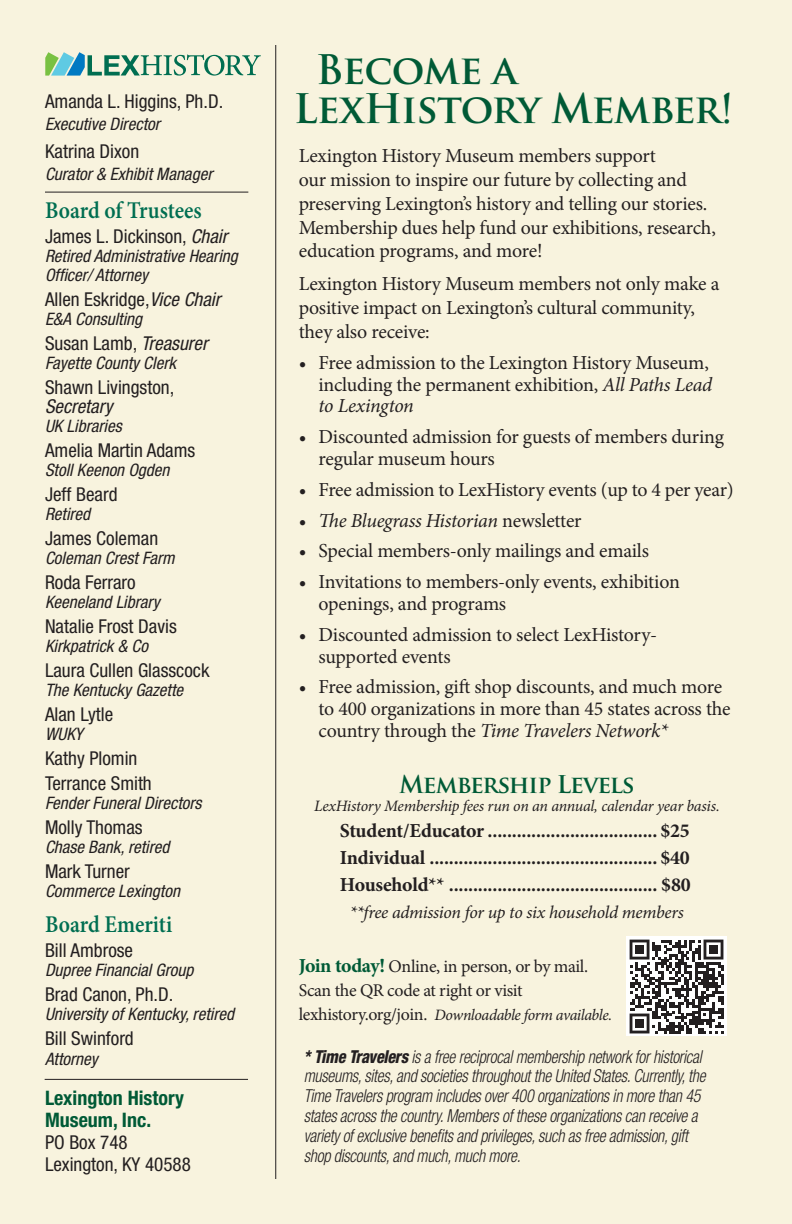
<style>
.page{position:relative;width:792px;height:1224px;background:#f8f3de}
.page>*{position:absolute;margin:0;border:0;box-sizing:border-box;transform-origin:0 0}
.t1{font:700 39.8px/39.6px "Trajan Pro";letter-spacing:-.02em;color:#005a36}
.t2{font:600 24px "Minion Pro";color:#006e51;scale:.9 1}
.t3{font:700 23.8px "Trajan Pro";letter-spacing:-.04em;color:#005a36}
.t4{font:700 condensed 20px/22px "Helvetica Neue LT Std";color:#005a36}
.t5{font:19.8px/21.8px "Minion Pro";letter-spacing:-.015em;color:#231f20}
.t6{font:700 19.8px/27px "Minion Pro";letter-spacing:-.02em;color:#231f20;text-align:justify}
.t7{font:italic 19.8px "Minion Pro";letter-spacing:-.02em;color:#231f20}
.t8{font:condensed 19.2px/24.8px "Helvetica Neue LT Std";color:#231f20}
.t9{font:italic condensed 19.2px "Helvetica Neue LT Std";color:#231f20}
.t10{font:italic 300 condensed 17.8px/19.8px "Helvetica Neue LT Std";letter-spacing:-.015em;color:#231f20;scale:.9 1}
.t11{font:17.8px/23.8px "Minion Pro";letter-spacing:-.02em;color:#231f20}
.t12{font:italic 17.8px "Minion Pro";letter-spacing:-.015em;color:#231f20}
.t13{font:italic condensed 17.2px/19.2px "Helvetica Neue LT Std";color:#231f20}
.t14{font:italic 15.8px "Minion Pro";letter-spacing:-.02em;color:#231f20}
.s1{font-style:italic}
.s2{font-style:normal}
.s3{font-weight:700;font-size:19.8px;color:#005a36}
.s4{font-style:normal;font-size:17.8px}
.s5{font-weight:800}
</style>
<div class="page">
<svg style="left:45px;top:52px;width:216px;height:24px"></svg>
<hr style="left:275px;top:45px;width:1px;height:1134px;background:#231f20">
<hr style="left:45px;top:192px;width:203px;height:1px;background:#231f20">
<hr style="left:45px;top:1079px;width:203px;height:1px;background:#231f20">
<div style="left:626px;top:936px;width:101px;height:99px;background:linear-gradient(to right,#fff,#fff)"></div>
<svg style="left:630px;top:940px;width:93px;height:93px;background:#888686"></svg>
<p class="t8" style="left:45px;top:89px;width:180px">Amanda L. Higgins, Ph.D.</p>
<p class="t13" style="left:45px;top:115px;width:116px">Executive Director</p>
<p class="t8" style="left:45px;top:139px;width:96px">Katrina Dixon</p>
<p class="t13" style="left:45px;top:165px;width:169px">Curator &amp; Exhibit Manager</p>
<p class="t2" style="left:45px;top:194px;width:176px">Board of Trustees</p>
<p class="t8" style="left:45px;top:224px;width:184px">James L. Dickinson, <span class="s1">Chair</span></p>
<p class="t13" style="left:45px;top:247px;width:194px">Retired Administrative Hearing<br>Officer/ Attorney</p>
<p class="t8" style="left:45px;top:287px;width:177px">Allen Eskridge,<span class="s1">Vice Chair</span></p>
<p class="t13" style="left:45px;top:310px;width:99px">E&amp;A Consulting</p>
<p class="t8" style="left:45px;top:331px;width:164px">Susan Lamb, <span class="s1">Treasurer</span></p>
<p class="t13" style="left:45px;top:354px;width:133px">Fayette County Clerk</p>
<p class="t8" style="left:45px;top:375px;width:131px">Shawn Livingston,</p>
<p class="t9" style="left:45px;top:395px;width:69px">Secretary</p>
<p class="t13" style="left:45px;top:417px;width:78px">UK Libraries</p>
<p class="t8" style="left:45px;top:438px;width:152px">Amelia Martin Adams</p>
<p class="t13" style="left:45px;top:461px;width:126px">Stoll Keenon Ogden</p>
<p class="t8" style="left:45px;top:482px;width:74px">Jeff Beard</p>
<p class="t13" style="left:45px;top:505px;width:47px">Retired</p>
<p class="t8" style="left:45px;top:526px;width:115px">James Coleman</p>
<p class="t13" style="left:45px;top:549px;width:131px">Coleman Crest Farm</p>
<p class="t8" style="left:45px;top:570px;width:92px">Roda Ferraro</p>
<p class="t13" style="left:45px;top:593px;width:116px">Keeneland Library</p>
<p class="t8" style="left:45px;top:614px;width:133px">Natalie Frost Davis</p>
<p class="t13" style="left:45px;top:637px;width:105px">Kirkpatrick &amp; Co</p>
<p class="t8" style="left:45px;top:658px;width:166px">Laura Cullen Glasscock</p>
<p class="t13" style="left:45px;top:681px;width:140px">The Kentucky Gazette</p>
<p class="t8" style="left:45px;top:702px;width:70px">Alan Lytle</p>
<p class="t13" style="left:45px;top:725px;width:39px">WUKY</p>
<p class="t8" style="left:45px;top:746px;width:108px">Kathy Plomin<br>Terrance Smith</p>
<p class="t13" style="left:45px;top:794px;width:158px">Fender Funeral Directors</p>
<p class="t8" style="left:45px;top:815px;width:99px">Molly Thomas</p>
<p class="t13" style="left:45px;top:838px;width:126px">Chase Bank, retired</p>
<p class="t8" style="left:45px;top:859px;width:86px">Mark Turner</p>
<p class="t13" style="left:45px;top:882px;width:136px">Commerce Lexington</p>
<p class="t2" style="left:45px;top:908px;width:143px">Board Emeriti</p>
<p class="t8" style="left:45px;top:937px;width:90px">Bill Ambrose</p>
<p class="t13" style="left:45px;top:960px;width:150px">Dupree Financial Group</p>
<p class="t8" style="left:45px;top:981px;width:130px">Brad Canon, Ph.D.</p>
<p class="t13" style="left:45px;top:1004px;width:191px">University of Kentucky, retired</p>
<p class="t8" style="left:45px;top:1025px;width:90px">Bill Swinford</p>
<p class="t13" style="left:45px;top:1049px;width:54px">Attorney</p>
<p class="t4" style="left:45px;top:1086px;width:140px">Lexington History<br>Museum, Inc.</p>
<p class="t8" style="left:45px;top:1131px;width:147px;line-height:22px">PO Box 748<br>Lexington, KY 40588</p>
<h1 class="t1" style="left:294px;top:50px;width:441px;text-indent:22px">Become a<br>LexHistory Member!</h1>
<p class="t5" style="left:299px;top:144px;width:419px;line-height:23.8px">Lexington History Museum members support<br>our mission to inspire our future by collecting and preserving Lexington’s history and telling our stories.<br>Membership dues help fund our exhibitions, research, education programs, and more!</p>
<p class="t5" style="left:299px;top:272px;width:422px;line-height:23.8px">Lexington History Museum members not only make a positive impact on Lexington’s cultural community, they also receive:</p>
<p class="t5" style="left:319px;top:352px;width:395px;text-indent:-20px">• Free admission to the Lexington History Museum, including the permanent exhibition, <span class="s1">All Paths Lead to Lexington</span></p>
<p class="t5" style="left:319px;top:426px;width:407px;text-indent:-20px">• Discounted admission for guests of members during regular museum hours</p>
<p class="t5" style="left:299px;top:479px;width:436px">• Free admission to LexHistory events (up to 4 per year)</p>
<p class="t7" style="left:299px;top:507px;width:284px"><span class="s2">•</span> The Bluegrass Historian <span class="s2">newsletter</span></p>
<p class="t5" style="left:299px;top:540px;width:352px">• Special members-only mailings and emails</p>
<p class="t5" style="left:319px;top:571px;width:363px;text-indent:-20px">• Invitations to members-only events, exhibition openings, and programs</p>
<p class="t5" style="left:319px;top:624px;width:340px;text-indent:-20px">• Discounted admission to select LexHistory&shy;supported events</p>
<p class="t5" style="left:319px;top:676px;width:414px;text-indent:-20px">• Free admission, gift shop discounts, and much more to 400 organizations in more than 45 states across the country through the <span class="s1">Time Travelers Network*</span></p>
<p class="t3" style="left:399px;top:769px;width:237px">Membership Levels</p>
<p class="t14" style="left:314px;top:795px;width:407px">LexHistory Membership fees run on an annual, calendar year basis.</p>
<p class="t6" style="left:340px;top:817px;width:352px">Student/Educator ................................... $25<br>Individual ............................................... $40<br>Household** ........................................... $80</p>
<p class="t12" style="left:350px;top:900px;width:335px">**free admission for up to six household members</p>
<p class="t11" style="left:299px;top:954px;width:291px"><span class="s3">Join today!</span> Online, in person, or by mail.<br>Scan the QR code at right or visit</p>
<p class="t14" style="left:299px;top:1004px;width:315px"><span class="s4">lexhistory.org/join.</span> Downloadable form available.</p>
<p class="t10" style="left:304px;top:1047px;width:448px"><span class="s5">* Time Travelers</span> is a free reciprocal membership network for historical museums, sites, and societies throughout the United States. Currently, the Time Travelers program includes over 400 organizations in more than 45 states across the country. Members of these organizations can receive a variety of exclusive benefits and privileges, such as free admission, gift shop discounts, and much, much more.</p>
</div>
